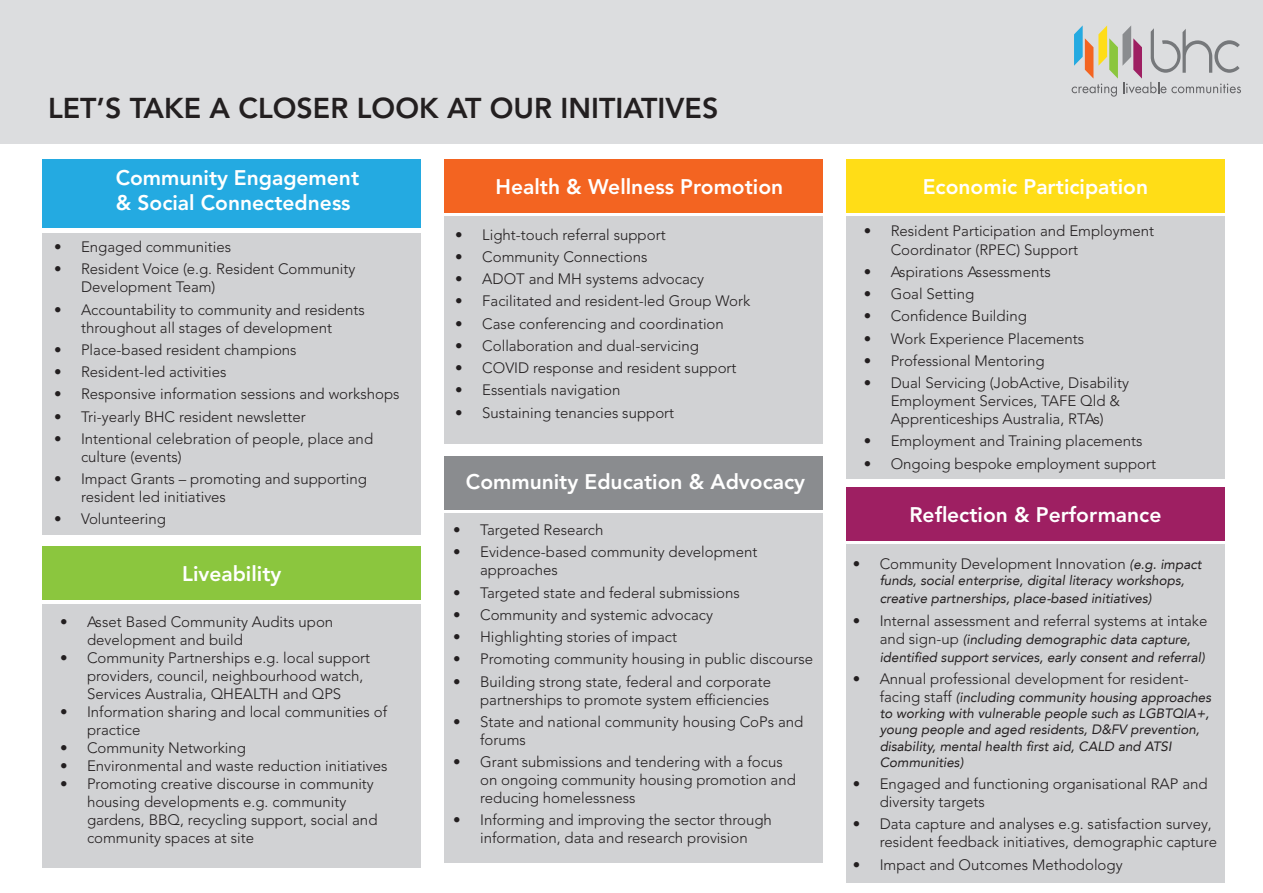
<style>
.page{position:relative;width:1263px;height:893px;background:#fff}
.page>*{position:absolute;margin:0;border:0;box-sizing:border-box;transform-origin:0 0}
.t1{font:800 28.5px "Avenir LT Pro";color:#231f20}
.t2{font:800 21px/25.2px "Avenir LT Pro";color:#fff}
.t3{font:300 15px/18px "Avenir LT Pro";color:#231f20}
.t4{font:italic 13.5px/16.2px "Avenir LT";color:#231f20}
.s1{font-family:"Avenir LT";font-weight:400;font-style:italic;font-size:13.5px}
.s2{font-family:"Avenir LT Pro";font-weight:300;font-style:normal;font-size:15px}
</style>
<div class="page">
<div style="left:43px;top:233px;width:378px;height:302px;background:#d1d2d4"></div>
<div style="left:43px;top:604px;width:378px;height:263px;background:#d1d2d4"></div>
<div style="left:444px;top:216px;width:379px;height:227px;background:#d1d2d4"></div>
<div style="left:444px;top:513px;width:379px;height:350px;background:#d1d2d4"></div>
<div style="left:846px;top:216px;width:379px;height:263px;background:#d1d2d4"></div>
<div style="left:846px;top:544px;width:379px;height:339px;background:#d1d2d4"></div>
<div style="left:43px;top:159px;width:378px;height:69px;background:#24aae1"></div>
<div style="left:43px;top:547px;width:378px;height:53px;background:#8bc63e"></div>
<div style="left:444px;top:159px;width:379px;height:53px;background:#f36421"></div>
<div style="left:444px;top:456px;width:379px;height:53px;background:#8a8c8f"></div>
<div style="left:846px;top:159px;width:379px;height:53px;background:#ffdd17"></div>
<div style="left:846px;top:487px;width:379px;height:53px;background:#9e1f62"></div>
<div style="left:0;top:0;width:1263px;height:144px;background:#dcdddf"></div>
<svg style="left:1071px;top:25px;width:170px;height:72px"></svg>
<p class="t1" style="left:48px;top:91px;width:672px">LET’S TAKE A CLOSER LOOK AT OUR INITIATIVES</p>
<p class="t2" style="left:116px;top:165px;width:245px">Community Engagement &amp; Social Connectedness</p>
<p class="t3" style="left:54px;top:238px;width:179px">• Engaged communities</p>
<p class="t3" style="left:81px;top:260px;width:276px;text-indent:-27px">• Resident Voice (e.g. Resident Community<br>Development Team)</p>
<p class="t3" style="left:54px;top:300px;width:312px;text-align:center">• Accountability to community and residents throughout all stages of development</p>
<p class="t3" style="left:54px;top:341px;width:244px">• Place-based resident champions</p>
<p class="t3" style="left:54px;top:363px;width:174px">• Resident-led activities</p>
<p class="t3" style="left:54px;top:385px;width:347px">• Responsive information sessions and workshops</p>
<p class="t3" style="left:54px;top:407px;width:253px">• Tri-yearly BHC resident newsletter</p>
<p class="t3" style="left:81px;top:430px;width:294px;text-indent:-27px">• Intentional celebration of people, place and culture (events)</p>
<p class="t3" style="left:81px;top:470px;width:287px;text-indent:-27px">• Impact Grants – promoting and supporting resident led initiatives</p>
<p class="t3" style="left:54px;top:510px;width:114px">• Volunteering</p>
<p class="t2" style="left:182px;top:561px;width:101px">Liveability</p>
<p class="t3" style="left:87px;top:613px;width:248px;text-indent:-27px">• Asset Based Community Audits upon development and build</p>
<p class="t3" style="left:87px;top:649px;width:285px;text-indent:-27px">• Community Partnerships e.g. local support providers, council, neighbourhood watch,<br>Services Australia, QHEALTH and QPS</p>
<p class="t3" style="left:87px;top:703px;width:302px;text-indent:-27px">• Information sharing and local communities of practice</p>
<p class="t3" style="left:60px;top:739px;width:187px">• Community Networking</p>
<p class="t3" style="left:60px;top:757px;width:329px">• Environmental and waste reduction initiatives</p>
<p class="t3" style="left:87px;top:775px;width:292px;text-indent:-27px">• Promoting creative discourse in community housing developments e.g. community gardens, BBQ, recycling support, social and community spaces at site</p>
<p class="t2" style="left:495px;top:174px;width:289px">Health &amp; Wellness Promotion</p>
<p class="t3" style="left:455px;top:225px;width:212px">• Light-touch referral support</p>
<p class="t3" style="left:455px;top:248px;width:194px">• Community Connections</p>
<p class="t3" style="left:455px;top:270px;width:250px">• ADOT and MH systems advocacy</p>
<p class="t3" style="left:455px;top:292px;width:297px">• Facilitated and resident-led Group Work</p>
<p class="t3" style="left:455px;top:314px;width:270px">• Case conferencing and coordination</p>
<p class="t3" style="left:455px;top:337px;width:245px">• Collaboration and dual-servicing</p>
<p class="t3" style="left:455px;top:359px;width:283px">• COVID response and resident support</p>
<p class="t3" style="left:455px;top:381px;width:167px">• Essentials navigation</p>
<p class="t3" style="left:455px;top:403px;width:220px">• Sustaining tenancies support</p>
<p class="t2" style="left:466px;top:469px;width:341px">Community Education &amp; Advocacy</p>
<p class="t3" style="left:453px;top:521px;width:152px">• Targeted Research</p>
<p class="t3" style="left:480px;top:543px;width:279px;text-indent:-27px">• Evidence-based community development approaches</p>
<p class="t3" style="left:453px;top:583px;width:288px">• Targeted state and federal submissions</p>
<p class="t3" style="left:453px;top:606px;width:261px">• Community and systemic advocacy</p>
<p class="t3" style="left:453px;top:628px;width:225px">• Highlighting stories of impact</p>
<p class="t3" style="left:453px;top:650px;width:361px">• Promoting community housing in public discourse</p>
<p class="t3" style="left:453px;top:672px;width:319px;text-align:right">• Building strong state, federal and corporate partnerships to promote system efficiencies</p>
<p class="t3" style="left:480px;top:713px;width:325px;text-indent:-27px">• State and national community housing CoPs and forums</p>
<p class="t3" style="left:480px;top:753px;width:317px;text-indent:-27px">• Grant submissions and tendering with a focus on ongoing community housing promotion and reducing homelessness</p>
<p class="t3" style="left:453px;top:811px;width:320px;text-align:center">• Informing and improving the sector through information, data and research provision</p>
<p class="t2" style="left:923px;top:174px;width:227px">Economic Participation</p>
<p class="t3" style="left:891px;top:222px;width:265px;text-indent:-27px">• Resident Participation and Employment<br>Coordinator (RPEC) Support</p>
<p class="t3" style="left:864px;top:263px;width:189px">• Aspirations Assessments</p>
<p class="t3" style="left:864px;top:285px;width:112px">• Goal Setting</p>
<p class="t3" style="left:864px;top:307px;width:165px">• Confidence Building</p>
<p class="t3" style="left:864px;top:329px;width:222px">• Work Experience Placements</p>
<p class="t3" style="left:864px;top:352px;width:182px">• Professional Mentoring</p>
<p class="t3" style="left:891px;top:374px;width:240px;text-indent:-27px">• Dual Servicing (JobActive, Disability<br>Employment Services, TAFE Qld &amp;<br>Apprenticeships Australia, RTAs)</p>
<p class="t3" style="left:864px;top:432px;width:280px">• Employment and Training placements</p>
<p class="t3" style="left:864px;top:454px;width:294px">• Ongoing bespoke employment support</p>
<p class="t2" style="left:909px;top:502px;width:253px">Reflection &amp; Performance</p>
<p class="t3" style="left:853px;top:555px;width:350px">• Community Development Innovation <span class="s1">(e.g. impact</span></p>
<p class="t4" style="left:880px;top:572px;width:306px;line-height:18px">funds, social enterprise, digital literacy workshops, creative partnerships, place-based initiatives)</p>
<p class="t3" style="left:853px;top:611px;width:356px">• Internal assessment and referral systems at intake</p>
<p class="t4" style="left:880px;top:630px;width:327px;line-height:18px"><span class="s2">and sign-up</span> (including demographic data capture, identified support services, early consent and referral)</p>
<p class="t3" style="left:853px;top:670px;width:338px">• Annual professional development for resident-</p>
<p class="t4" style="left:880px;top:689px;width:333px"><span class="s2">facing staff</span> (including community housing approaches to working with vulnerable people such as LGBTQIA+, young people and aged residents, D&amp;FV prevention, disability, mental health first aid, CALD and ATSI Communities)</p>
<p class="t3" style="left:880px;top:775px;width:329px;text-indent:-27px">• Engaged and functioning organisational RAP and diversity targets</p>
<p class="t3" style="left:880px;top:815px;width:339px;text-indent:-27px">• Data capture and analyses e.g. satisfaction survey, resident feedback initiatives, demographic capture</p>
<p class="t3" style="left:853px;top:855px;width:271px">• Impact and Outcomes Methodology</p>
</div>
